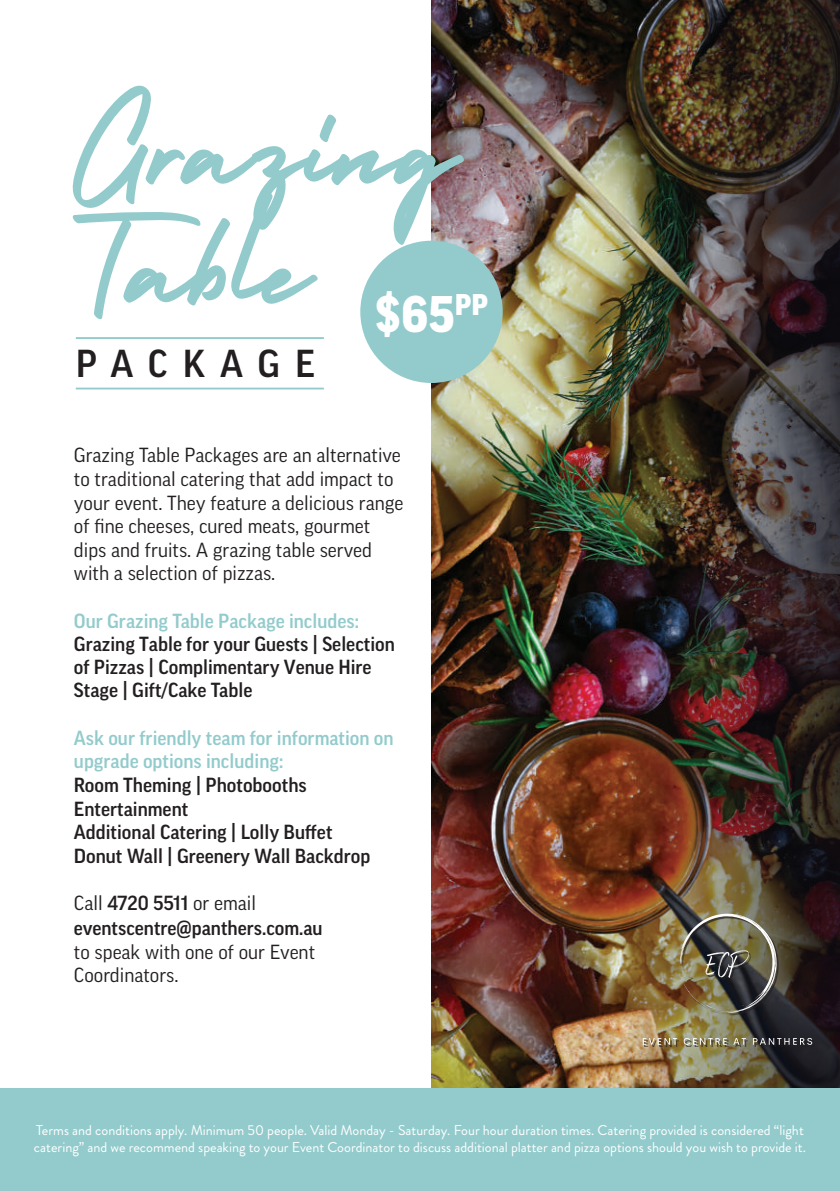
<style>
.page{position:relative;width:840px;height:1191px;background:#fff}
.page>*{position:absolute;margin:0;border:0;box-sizing:border-box;transform-origin:0 0}
.t1{font:91px/118.4px "Holiday Free";color:#93cbcc}
.t2{font:500 37.6px "Good Pro";letter-spacing:.39em;color:#231f20}
.t3{font:19.6px/23.6px "Good Pro";color:#231f20}
.t4{font:500 19.6px/23.6px "Good Pro";color:#231f20}
.t5{font:500 19.6px/23.6px "Good Pro";color:#93cbcc}
.t6{font:14.2px/17px "Brandon Grotesque";color:#fff}
.s1{font-weight:400}
</style>
<div class="page">
<img style="left:431px;top:0;width:191px;height:1089px">
<img style="left:622px;top:0;width:217px;height:1089px">
<div style="left:0;top:1089px;width:839px;height:102px;background:#93cbcc"></div>
<div style="left:360px;top:241px;width:142px;height:142px;background:#93cbcc;border-radius:50%"></div>
<div style="left:644px;top:915px;width:169px;height:132px;background:#231f20;opacity:.75"></div>
<img style="left:678px;top:913px;width:98px;height:99px">
<svg style="left:642px;top:1038px;width:169px;height:6px"></svg>
<hr style="left:76px;top:337px;width:248px;height:2px;background:#93cbcc">
<hr style="left:76px;top:387px;width:248px;height:2px;background:#93cbcc">
<h1 class="t1" style="left:68px;top:86px;width:421px">Grazing<br>Table <sub>$65</sub><sub>PP</sub></h1>
<h2 class="t2" style="left:76px;top:342px;width:240px">PACKAGE</h2>
<h3 class="t3" style="left:74px;top:443px;width:331px">Grazing Table Packages are an alternative to traditional catering that add impact to your event. They feature a delicious range of fine cheeses, cured meats, gourmet dips and fruits. A grazing table served with a selection of pizzas.</h3>
<h3 class="t5" style="left:74px;top:609px;width:286px">Our Grazing Table Package includes:</h3>
<h3 class="t4" style="left:74px;top:632px;width:322px">Grazing Table for your Guests | Selection of Pizzas | Complimentary Venue Hire<br>Stage | Gift/Cake Table</h3>
<h3 class="t5" style="left:74px;top:726px;width:321px">Ask our friendly team for information on upgrade options including:</h3>
<h3 class="t4" style="left:74px;top:773px;width:298px">Room Theming | Photobooths<br>Entertainment<br>Additional Catering | Lolly Buffet<br>Donut Wall | Greenery Wall Backdrop</h3>
<h3 class="t4" style="left:74px;top:890px;width:250px;line-height:25px"><span class="s1">Call</span> 4720 5511 <span class="s1">or email </span>eventscentre@panthers.com.au</h3>
<h3 class="t3" style="left:74px;top:939px;width:243px">to speak with one of our Event<br>Coordinators.</h3>
<p class="t6" style="left:34px;top:1121px;width:773px">Terms and conditions apply. Minimum 50 people. Valid Monday - Saturday. Four hour duration times. Catering provided is considered “light catering” and we recommend speaking to your Event Coordinator to discuss additional platter and pizza options should you wish to provide it.</p>
</div>
